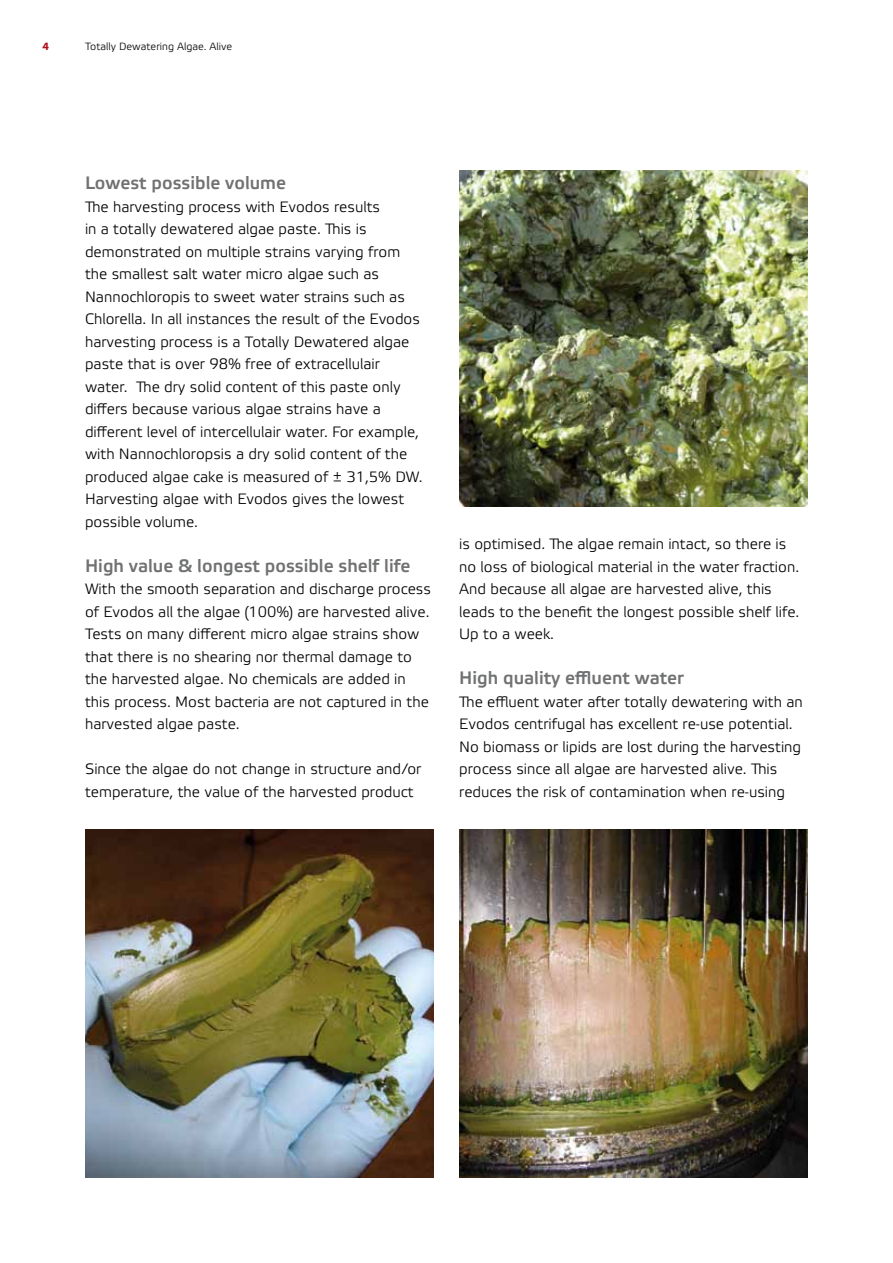
<style>
.page{position:relative;width:893px;height:1263px;background:#fff}
.page>*{position:absolute;margin:0;border:0;box-sizing:border-box;transform-origin:0 0}
.t1{font:18px "Etelka Medium Pro";color:#707172}
.t2{font:15px/22.5px "Etelka Light Pro";color:#000}
.t3{font:10.5px "Etelka Light Pro";color:#000}
.t4{font:700 10.5px "Etelka Text Pro";color:#ac111d}
</style>
<div class="page">
<img style="left:85px;top:829px;width:349px;height:349px">
<img style="left:459px;top:170px;width:349px;height:336px">
<img style="left:459px;top:829px;width:349px;height:349px">
<p class="t4" style="left:43px;top:41px;width:8px">4</p>
<p class="t3" style="left:85px;top:41px;width:149px">Totally Dewatering Algae. Alive</p>
<p class="t1" style="left:85px;top:173px;width:203px">Lowest possible volume</p>
<p class="t2" style="left:85px;top:196px;width:339px">The harvesting process with Evodos results<br>in a totally dewatered algae paste. This is demonstrated on multiple strains varying from the smallest salt water micro algae such as Nannochloropis to sweet water strains such as Chlorella. In all instances the result of the Evodos harvesting process is a Totally Dewatered algae paste that is over 98% free of extracellulair water. The dry solid content of this paste only differs because various algae strains have a different level of intercellulair water. For example, with Nannochloropsis a dry solid content of the produced algae cake is measured of ± 31,5% DW.<br>Harvesting algae with Evodos gives the lowest possible volume.</p>
<p class="t1" style="left:85px;top:555px;width:327px">High value &amp; longest possible shelf life</p>
<p class="t2" style="left:85px;top:579px;width:347px">With the smooth separation and discharge process of Evodos all the algae (100%) are harvested alive.<br>Tests on many different micro algae strains show that there is no shearing nor thermal damage to the harvested algae. No chemicals are added in this process. Most bacteria are not captured in the harvested algae paste.</p>
<p class="t2" style="left:85px;top:759px;width:338px">Since the algae do not change in structure and/or temperature, the value of the harvested product</p>
<p class="t2" style="left:459px;top:534px;width:342px">is optimised. The algae remain intact, so there is no loss of biological material in the water fraction.<br>And because all algae are harvested alive, this leads to the benefit the longest possible shelf life.<br>Up to a week.</p>
<p class="t1" style="left:459px;top:668px;width:226px">High quality effluent water</p>
<p class="t2" style="left:459px;top:691px;width:345px">The effluent water after totally dewatering with an Evodos centrifugal has excellent re-use potential.<br>No biomass or lipids are lost during the harvesting process since all algae are harvested alive. This reduces the risk of contamination when re-using</p>
</div>
